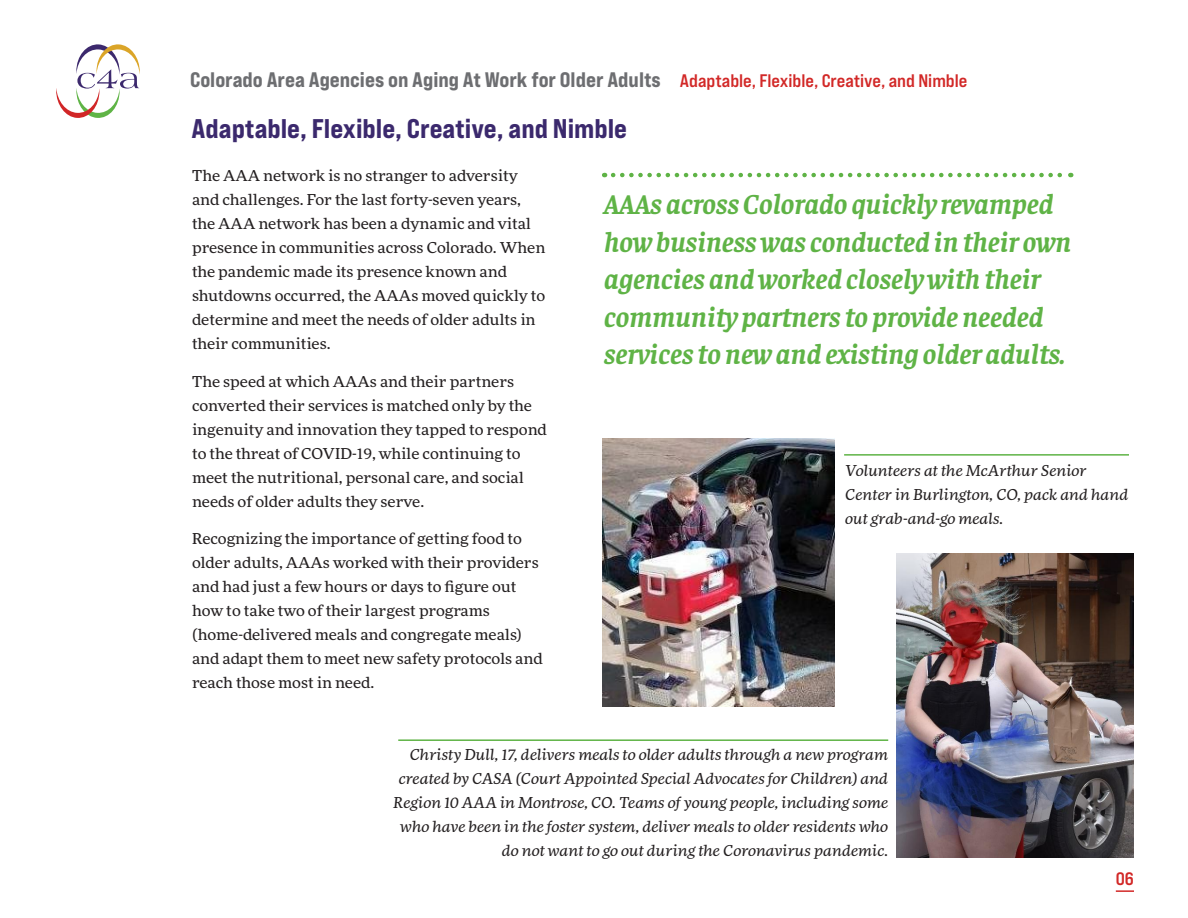
<style>
.page{position:relative;width:1188px;height:918px;background:#fff}
.page>*{position:absolute;margin:0;border:0;box-sizing:border-box;transform-origin:0 0}
.t1{font:italic 700 28.5px/37.5px "Faustina";color:#5fb346}
.t2{font:27px "Bebas Neue Pro Exp Eb";color:#3b296d}
.t3{font:21px "Bebas Neue Pro Exp Eb";color:#6d6e71}
.t4{font:18px "Bebas Neue Pro Exp Bd";color:#d22827}
.t5{font:expanded 15px/24px "More Pro";color:#231f20}
.t6{font:italic expanded 15px/24px "More Pro";color:#231f20}
.s1{font-family:"Bebas Neue Pro Exp Bd";font-size:18.15px;color:#d22827}
</style>
<div class="page">
<svg style="left:1116px;top:890px;width:18px;height:2px"></svg>
<img style="left:603px;top:439px;width:232px;height:268px">
<img style="left:897px;top:553px;width:237px;height:304px">
<svg style="left:56px;top:44px;width:84px;height:74px"></svg>
<hr style="left:398px;top:739px;width:490px;height:2px;background:#5fb346">
<hr style="left:844px;top:454px;width:285px;height:2px;background:#5fb346">
<svg style="left:613px;top:173px;width:458px;height:4px"></svg>
<h3 class="t3" style="left:190px;top:67px;width:779px">Colorado Area Agencies on Aging At Work for Older Adults <span class="s1">Adaptable, Flexible, Creative, and Nimble</span></h3>
<h2 class="t2" style="left:192px;top:112px;width:437px">Adaptable, Flexible, Creative, and Nimble</h2>
<p class="t5" style="left:192px;top:163px;width:355px">The AAA network is no stranger to adversity and challenges. For the last forty-seven years, the AAA network has been a dynamic and vital presence in communities across Colorado. When the pandemic made its presence known and shutdowns occurred, the AAAs moved quickly to determine and meet the needs of older adults in their communities.</p>
<p class="t5" style="left:192px;top:369px;width:356px">The speed at which AAAs and their partners converted their services is matched only by the ingenuity and innovation they tapped to respond to the threat of COVID-19, while continuing to meet the nutritional, personal care, and social needs of older adults they serve.</p>
<p class="t5" style="left:192px;top:526px;width:352px">Recognizing the importance of getting food to older adults, AAAs worked with their providers and had just a few hours or days to figure out how to take two of their largest programs (home-delivered meals and congregate meals) and adapt them to meet new safety protocols and reach those most in need.</p>
<h1 class="t1" style="left:604px;top:184px;width:469px">AAAs across Colorado quickly revamped how business was conducted in their own agencies and worked closely with their community partners to provide needed services to new and existing older adults.</h1>
<p class="t6" style="left:845px;top:458px;width:285px">Volunteers at the McArthur Senior<br>Center in Burlington, CO, pack and hand out grab-and-go meals.</p>
<p class="t6" style="left:393px;top:742px;width:497px;text-align:right">Christy Dull, 17, delivers meals to older adults through a new program created by CASA (Court Appointed Special Advocates for Children) and Region 10 AAA in Montrose, CO. Teams of young people, including some who have been in the foster system, deliver meals to older residents who do not want to go out during the Coronavirus pandemic.</p>
<p class="t4" style="left:1116px;top:868px;width:20px">06</p>
</div>
